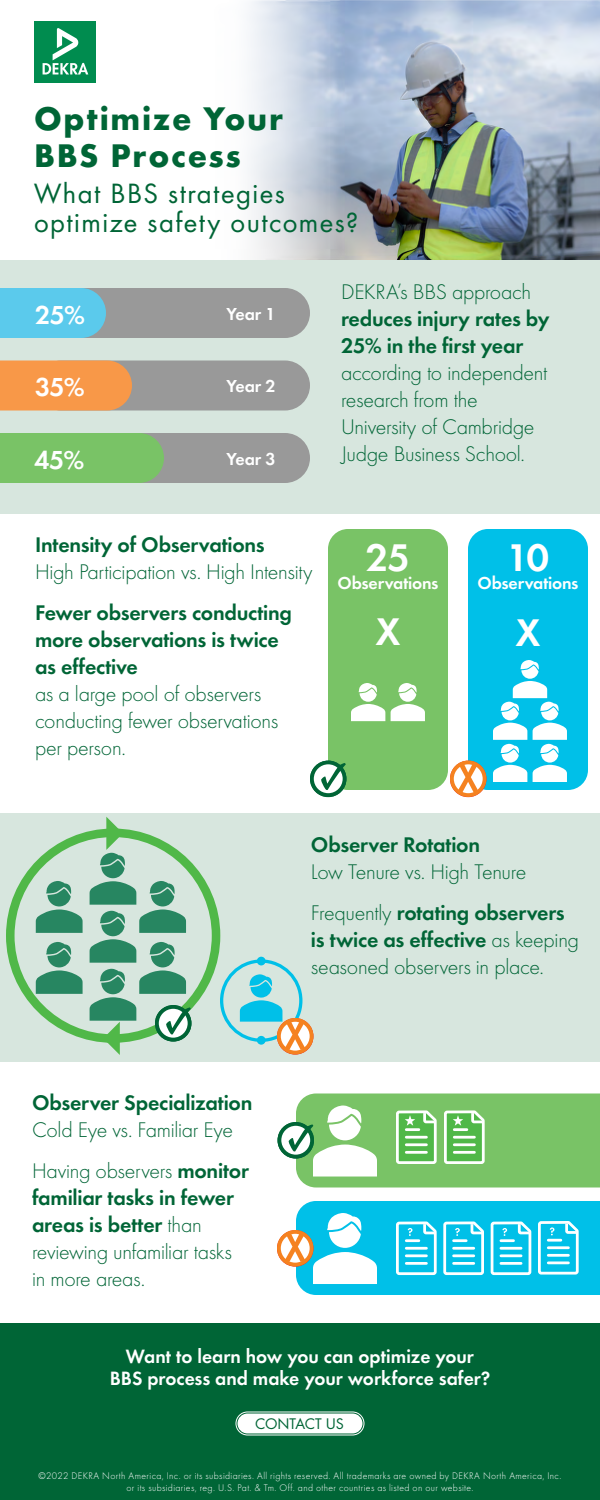
<style>
.page{position:relative;width:600px;height:1500px;background:#fff}
.page>*{position:absolute;margin:0;border:0;box-sizing:border-box;transform-origin:0 0}
.t1{font:40px "Futura Dem";color:#fff}
.t2{font:700 34px/37px "Futura";letter-spacing:.05em;color:#006536}
.t3{font:29px/29px "Futura Boo";letter-spacing:.05em;color:#006536}
.t4{font:27px "Futura Dem";color:#fff}
.t5{font:300 22px/27px "Futura";letter-spacing:-.015em;color:#006536}
.t6{font:22px/27px "Futura Dem";letter-spacing:-.01em;color:#006536}
.t7{font:20px/22px "Futura Dem";color:#fff;text-align:center}
.t8{font:18px "Futura Dem";letter-spacing:-.01em;color:#fff}
.t9{font:16px "Futura Boo";letter-spacing:-.01em;color:#006536}
.t10{font:300 10px/12px "Futura";letter-spacing:.035em;color:#fff;text-align:center}
.s1{font-family:"Futura Dem";font-weight:400}
.s2{font-family:"Futura";font-weight:300}
</style>
<div class="page">
<img style="left:248px;top:0;width:352px;height:260px">
<div style="left:0;top:260px;width:600px;height:254px;background:#d7e6de"></div>
<div style="left:0;top:813px;width:600px;height:249px;background:#d7e6de"></div>
<div style="left:0;top:1323px;width:600px;height:177px;background:#006536"></div>
<div style="left:236px;top:1412px;width:128px;height:24px;border:1px solid #fff;border-radius:12px"></div>
<div style="left:237px;top:1414px;width:125px;height:19px;background:#fff;border-radius:10px"></div>
<div style="left:468px;top:529px;width:120px;height:261px;background:#00c0e8;border-radius:20px"></div>
<svg style="left:493px;top:660px;width:74px;height:122px"></svg>
<div style="left:328px;top:529px;width:120px;height:261px;background:#79c366;border-radius:20px"></div>
<svg style="left:391px;top:683px;width:34px;height:38px"></svg>
<svg style="left:351px;top:683px;width:34px;height:38px"></svg>
<svg style="left:36px;top:881px;width:47px;height:52px"></svg>
<svg style="left:36px;top:942px;width:47px;height:52px"></svg>
<div style="left:6px;top:829px;width:214px;height:214px;border:9px solid #50b848;border-radius:50%"></div>
<svg style="left:222px;top:961px;width:79px;height:79px"></svg>
<div style="left:220px;top:959px;width:82px;height:83px;border:3px solid #00c0e8;border-radius:50%"></div>
<div style="left:257px;top:957px;width:9px;height:8px;background:#00c0e8;border-radius:50%"></div>
<div style="left:37px;top:288px;width:273px;height:50px;background:#999;border-radius:25px"></div>
<div style="left:0;top:288px;width:106px;height:50px;background:#5bcaec"></div>
<svg style="left:312px;top:762px;width:33px;height:33px"></svg>
<div style="left:310px;top:761px;width:36px;height:36px;border:4px solid #006536;border-radius:50%"></div>
<svg style="left:320px;top:762px;width:27px;height:29px"></svg>
<svg style="left:90px;top:817px;width:102px;height:238px"></svg>
<div style="left:278px;top:1122px;width:36px;height:37px;border:4px solid #006536;border-radius:50%"></div>
<svg style="left:279px;top:1124px;width:33px;height:33px"></svg>
<div style="left:278px;top:1122px;width:36px;height:36px;border:4px solid #006536;border-radius:50%"></div>
<svg style="left:452px;top:762px;width:33px;height:33px"></svg>
<div style="left:450px;top:761px;width:36px;height:36px;border:4px solid #f58220;border-radius:50%"></div>
<svg style="left:457px;top:764px;width:22px;height:28px"></svg>
<div style="left:277px;top:1018px;width:36px;height:37px;border:4px solid #e11b22;border-radius:50%"></div>
<svg style="left:279px;top:1020px;width:33px;height:33px"></svg>
<div style="left:277px;top:1018px;width:36px;height:36px;border:4px solid #f58220;border-radius:50%"></div>
<svg style="left:240px;top:974px;width:66px;height:76px"></svg>
<div style="left:277px;top:1230px;width:36px;height:37px;border:4px solid #e11b22;border-radius:50%"></div>
<svg style="left:279px;top:1232px;width:33px;height:33px"></svg>
<div style="left:277px;top:1230px;width:36px;height:36px;border:4px solid #f58220;border-radius:50%"></div>
<svg style="left:288px;top:1094px;width:312px;height:94px"></svg>
<svg style="left:284px;top:1201px;width:316px;height:94px"></svg>
<div style="left:34px;top:21px;width:62px;height:62px;background:#008c4f"></div>
<svg style="left:43px;top:28px;width:45px;height:46px"></svg>
<div style="left:36px;top:360px;width:274px;height:50px;background:#999;border-radius:25px"></div>
<div style="left:0;top:360px;width:132px;height:50px;background:#f89848"></div>
<div style="left:0;top:433px;width:310px;height:50px;background:#999;border-radius:25px"></div>
<div style="left:0;top:433px;width:164px;height:50px;background:#79c366"></div>
<h2 class="t2" style="left:34px;top:97px;width:251px">Optimize Your<br>BBS Process</h2>
<h3 class="t3" style="left:34px;top:177px;width:326px">What BBS strategies optimize safety outcomes?</h3>
<p class="t4" style="left:35px;top:295px;width:52px">25%</p>
<p class="t8" style="left:226px;top:301px;width:51px">Year 1</p>
<p class="t4" style="left:35px;top:367px;width:51px">35%</p>
<p class="t8" style="left:226px;top:373px;width:51px">Year 2</p>
<p class="t4" style="left:34px;top:440px;width:52px">45%</p>
<p class="t8" style="left:226px;top:446px;width:51px">Year 3</p>
<p class="t5" style="left:341px;top:278px;width:192px">DEKRA’s BBS approach</p>
<p class="t6" style="left:341px;top:304px;width:210px">reduces injury rates by<br>25% in the first year</p>
<p class="t5" style="left:341px;top:359px;width:208px">according to independent research from the<br>University of Cambridge<br>Judge Business School.</p>
<p class="t6" style="left:35px;top:530px;width:231px">Intensity of Observations</p>
<p class="t5" style="left:35px;top:558px;width:279px">High Participation vs. High Intensity</p>
<p class="t6" style="left:35px;top:598px;width:259px">Fewer observers conducting more observations is twice as effective</p>
<p class="t5" style="left:35px;top:680px;width:245px">as a large pool of observers conducting fewer observations per person.</p>
<h1 class="t1" style="left:366px;top:528px;width:46px">25</h1>
<p class="t8" style="left:337px;top:570px;width:103px">Observations</p>
<h1 class="t1" style="left:376px;top:602px;width:26px">X</h1>
<h1 class="t1" style="left:507px;top:528px;width:44px">10</h1>
<p class="t8" style="left:477px;top:570px;width:103px">Observations</p>
<h1 class="t1" style="left:516px;top:603px;width:26px">X</h1>
<p class="t6" style="left:32px;top:1088px;width:222px">Observer Specialization</p>
<p class="t5" style="left:32px;top:1109px;width:218px;line-height:41px">Cold Eye vs. Familiar Eye<br>Having observers <span class="s1">monitor</span></p>
<p class="t6" style="left:32px;top:1183px;width:203px">familiar tasks in fewer areas is better <span class="s2">than</span></p>
<p class="t5" style="left:32px;top:1238px;width:201px">reviewing unfamiliar tasks in more areas.</p>
<p class="t6" style="left:311px;top:830px;width:171px">Observer Rotation</p>
<p class="t5" style="left:311px;top:858px;width:217px">Low Tenure vs. High Tenure</p>
<p class="t6" style="left:311px;top:898px;width:270px"><span class="s2">Frequently</span> rotating observers is twice as effective <span class="s2">as keeping</span></p>
<p class="t5" style="left:311px;top:953px;width:235px">seasoned observers in place.</p>
<p class="t7" style="left:110px;top:1344px;width:382px">Want to learn how you can optimize your<br>BBS process and make your workforce safer?</p>
<p class="t9" style="left:255px;top:1413px;width:90px">CONTACT US</p>
<p class="t10" style="left:39px;top:1469px;width:524px">©2022 DEKRA North America, Inc. or its subsidiaries. All rights reserved. All trademarks are owned by DEKRA North America, Inc. or its subsidiaries, reg. U.S. Pat. &amp; Tm. Off. and other countries as listed on our website.</p>
</div>
